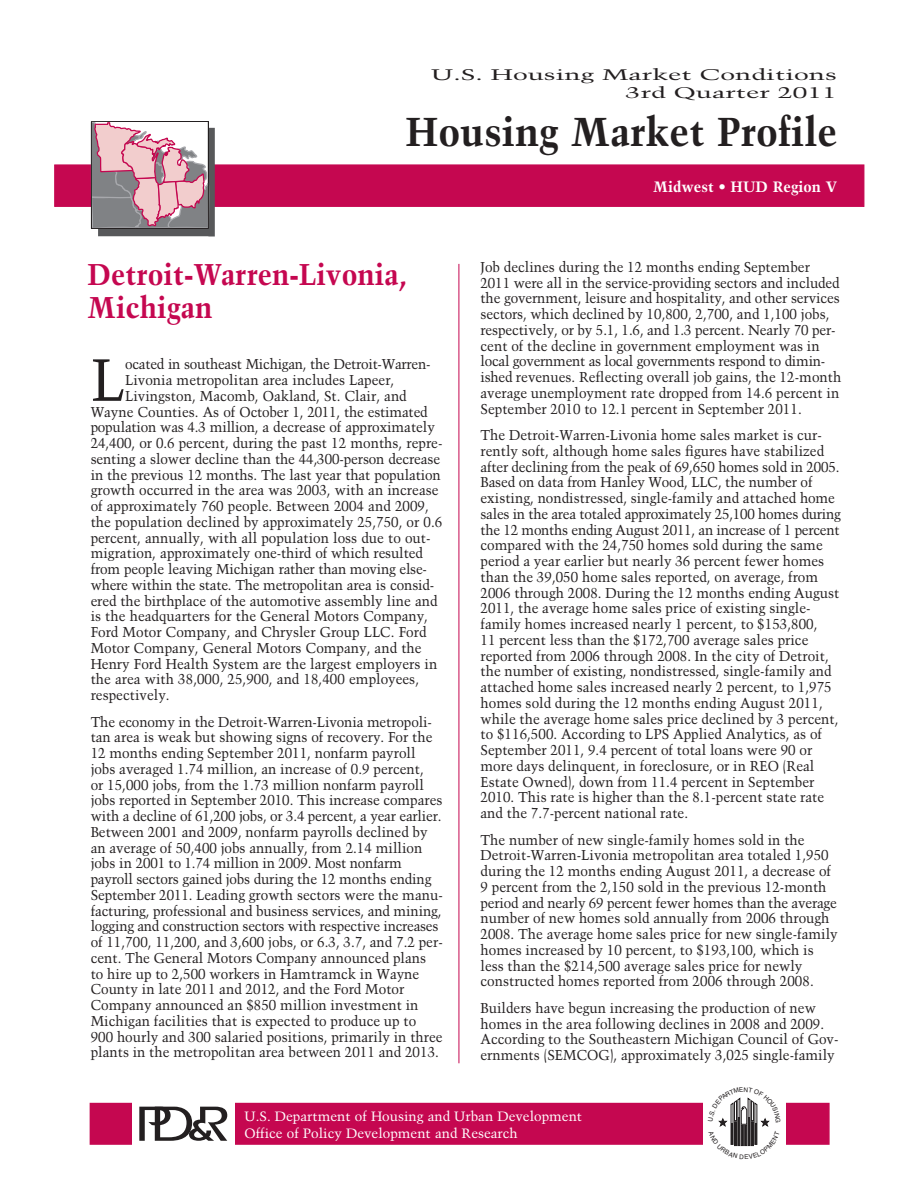
<style>
.page{position:relative;width:918px;height:1188px;background:#fff}
.page>*{position:absolute;margin:0;border:0;box-sizing:border-box;transform-origin:0 0}
.t1{font:59.4px "Trump Mediaeval";color:#231f20;scale:.95 1}
.t2{font:700 40.2px "Trump Mediaeval";color:#231f20}
.t3{font:700 30px/33px "Trump Mediaeval";color:#c50750;scale:.95 1}
.t4{font:15.3px "Trump Mediaeval";color:#231f20;scale:1.73 1}
.t5{font:700 15px "Trump Mediaeval";color:#fff}
.t6{font:14.25px/15.8px "Trump Mediaeval";color:#231f20;scale:.95 1}
.t7{font:14.25px "Trump Mediaeval";letter-spacing:-.02em;color:#231f20;scale:.95 1}
.t8{font:13.5px/16.2px "Trump Mediaeval";color:#fff}
.s1{font-weight:400}
</style>
<div class="page">
<hr style="left:459px;top:264px;width:1px;height:799px;background:#c50750">
<div style="left:90px;top:1103px;width:740px;height:42px;background:#c50750;border:2px solid #c50750"></div>
<div style="left:132px;top:1087px;width:103px;height:75px;background:#fff"></div>
<div style="left:703px;top:1089px;width:82px;height:73px;background:#fff"></div>
<svg style="left:139px;top:1107px;width:88px;height:34px"></svg>
<div style="left:54px;top:165px;width:810px;height:42px;background:#c50750;border:1px solid #c50750"></div>
<svg style="left:91px;top:121px;width:124px;height:116px;background:#b79fa5"></svg>
<svg style="left:718px;top:1097px;width:52px;height:50px"></svg>
<p class="t4" style="left:431px;top:65px;width:236px">U.S. Housing Market Conditions</p>
<p class="t4" style="left:626px;top:84px;width:123px">3rd Quarter 2011</p>
<p class="t2" style="left:405px;top:107px;width:433px">Housing Market Profile</p>
<p class="t3" style="left:88px;top:258px;width:337px">Detroit-Warren-Livonia,<br>Michigan</p>
<p class="t1" style="left:91px;top:344px;width:38px">L</p>
<p class="t7" style="left:125px;top:356px;width:323px">ocated in southeast Michigan, the Detroit-Warren-</p>
<p class="t6" style="left:125px;top:372px;width:285px">Livonia metropolitan area includes Lapeer,</p>
<p class="t6" style="left:125px;top:388px;width:298px">Livingston, Macomb, Oakland, St. Clair, and</p>
<p class="t6" style="left:91px;top:404px;width:356px">Wayne Counties. As of October 1, 2011, the estimated</p>
<p class="t6" style="left:91px;top:419px;width:364px">population was 4.3 million, a decrease of approximately</p>
<p class="t6" style="left:91px;top:435px;width:372px">24,400, or 0.6 percent, during the past 12 months, repre-</p>
<p class="t6" style="left:91px;top:451px;width:369px">senting a slower decline than the 44,300-person decrease</p>
<p class="t6" style="left:91px;top:467px;width:370px">in the previous 12 months. The last year that population</p>
<p class="t6" style="left:91px;top:482px;width:368px">growth occurred in the area was 2003, with an increase</p>
<p class="t6" style="left:91px;top:498px;width:358px">of approximately 760 people. Between 2004 and 2009,</p>
<p class="t6" style="left:91px;top:514px;width:372px">the population declined by approximately 25,750, or 0.6</p>
<p class="t6" style="left:91px;top:530px;width:359px">percent, annually, with all population loss due to out-</p>
<p class="t6" style="left:91px;top:545px;width:351px">migration, approximately one-third of which resulted</p>
<p class="t6" style="left:91px;top:561px;width:356px">from people leaving Michigan rather than moving else-</p>
<p class="t7" style="left:91px;top:576px;width:363px">where within the state. The metropolitan area is consid-</p>
<p class="t6" style="left:91px;top:593px;width:367px">ered the birthplace of the automotive assembly line and</p>
<p class="t6" style="left:91px;top:608px;width:357px">is the headquarters for the General Motors Company,</p>
<p class="t6" style="left:91px;top:624px;width:355px">Ford Motor Company, and Chrysler Group LLC. Ford</p>
<p class="t6" style="left:91px;top:640px;width:350px">Motor Company, General Motors Company, and the</p>
<p class="t6" style="left:91px;top:656px;width:367px">Henry Ford Health System are the largest employers in</p>
<p class="t6" style="left:91px;top:671px;width:347px">the area with 38,000, 25,900, and 18,400 employees,</p>
<p class="t6" style="left:91px;top:687px;width:85px">respectively.</p>
<p class="t6" style="left:91px;top:714px;width:372px">The economy in the Detroit-Warren-Livonia metropoli&shy;tan area is weak but showing signs of recovery. For the 12 months ending September 2011, nonfarm payroll jobs averaged 1.74 million, an increase of 0.9 percent,<br>or 15,000 jobs, from the 1.73 million nonfarm payroll jobs reported in September 2010. This increase compares with a decline of 61,200 jobs, or 3.4 percent, a year earlier.<br>Between 2001 and 2009, nonfarm payrolls declined by an average of 50,400 jobs annually, from 2.14 million jobs in 2001 to 1.74 million in 2009. Most nonfarm payroll sectors gained jobs during the 12 months ending September 2011. Leading growth sectors were the manu&shy;facturing, professional and business services, and mining, logging and construction sectors with respective increases of 11,700, 11,200, and 3,600 jobs, or 6.3, 3.7, and 7.2 per&shy;cent. The General Motors Company announced plans<br>to hire up to 2,500 workers in Hamtramck in Wayne County in late 2011 and 2012, and the Ford Motor Company announced an $850 million investment in Michigan facilities that is expected to produce up to<br>900 hourly and 300 salaried positions, primarily in three plants in the metropolitan area between 2011 and 2013.</p>
<p class="t5" style="left:653px;top:177px;width:186px">Midwest <span class="s1">•</span> HUD Region V</p>
<p class="t6" style="left:481px;top:259px;width:381px">Job declines during the 12 months ending September 2011 were all in the service-providing sectors and included the government, leisure and hospitality, and other services sectors, which declined by 10,800, 2,700, and 1,100 jobs, respectively, or by 5.1, 1.6, and 1.3 percent. Nearly 70 per&shy;cent of the decline in government employment was in local government as local governments respond to dimin&shy;ished revenues. Reflecting overall job gains, the 12-month average unemployment rate dropped from 14.6 percent in September 2010 to 12.1 percent in September 2011.</p>
<p class="t6" style="left:481px;top:427px;width:381px">The Detroit-Warren-Livonia home sales market is cur&shy;rently soft, although home sales figures have stabilized after declining from the peak of 69,650 homes sold in 2005.<br>Based on data from Hanley Wood, LLC, the number of existing, nondistressed, single-family and attached home sales in the area totaled approximately 25,100 homes during the 12 months ending August 2011, an increase of 1 percent compared with the 24,750 homes sold during the same period a year earlier but nearly 36 percent fewer homes than the 39,050 home sales reported, on average, from 2006 through 2008. During the 12 months ending August 2011, the average home sales price of existing single&shy;family homes increased nearly 1 percent, to $153,800,<br>11 percent less than the $172,700 average sales price reported from 2006 through 2008. In the city of Detroit, the number of existing, nondistressed, single-family and attached home sales increased nearly 2 percent, to 1,975 homes sold during the 12 months ending August 2011, while the average home sales price declined by 3 percent, to $116,500. According to LPS Applied Analytics, as of September 2011, 9.4 percent of total loans were 90 or more days delinquent, in foreclosure, or in REO (Real Estate Owned), down from 11.4 percent in September 2010. This rate is higher than the 8.1-percent state rate and the 7.7-percent national rate.</p>
<p class="t6" style="left:481px;top:832px;width:378px">The number of new single-family homes sold in the Detroit-Warren-Livonia metropolitan area totaled 1,950 during the 12 months ending August 2011, a decrease of 9 percent from the 2,150 sold in the previous 12-month period and nearly 69 percent fewer homes than the average number of new homes sold annually from 2006 through 2008. The average home sales price for new single-family homes increased by 10 percent, to $193,100, which is less than the $214,500 average sales price for newly constructed homes reported from 2006 through 2008.</p>
<p class="t6" style="left:481px;top:1000px;width:378px">Builders have begun increasing the production of new homes in the area following declines in 2008 and 2009.<br>According to the Southeastern Michigan Council of Gov&shy;ernments (SEMCOG), approximately 3,025 single-family</p>
<p class="t8" style="left:244px;top:1108px;width:339px">U.S. Department of Housing and Urban Development<br>Office of Policy Development and Research</p>
</div>
